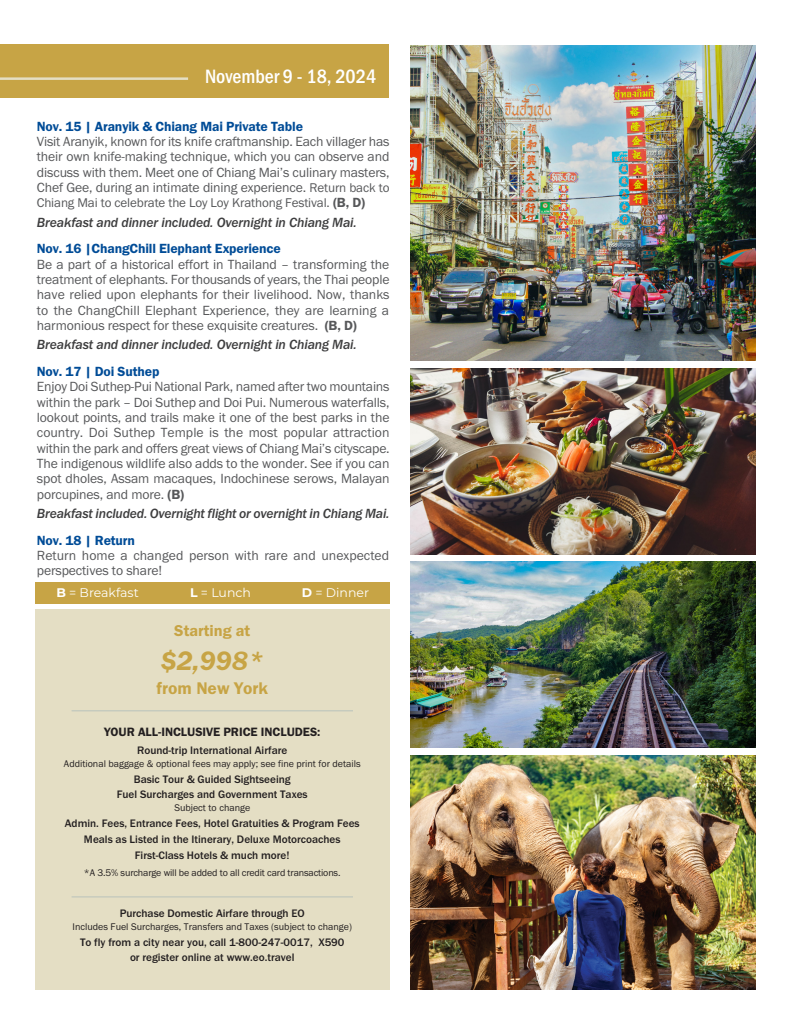
<style>
.page{position:relative;width:810px;height:1035px;background:#fff}
.page>*{position:absolute;margin:0;border:0;box-sizing:border-box;transform-origin:0 0}
.t1{font:27.5px "Franklin Gothic URW Dem Ita";color:#c7a445}
.t2{font:500 20px "Franklin Gothic URW Con";color:#fff}
.t3{font:17.5px "Franklin Gothic URW Dem";color:#c7a445}
.t4{font:16.25px "Franklin Gothic URW Dem";color:#c7a445}
.t5{font:13.75px/15.4px "Franklin Gothic URW Boo";letter-spacing:-.01em;color:#57585a;text-align:justify}
.t6{font:13.75px "Franklin Gothic URW Med Ita";letter-spacing:-.01em;color:#3e3e3f}
.t7{font:13.75px "Franklin Gothic URW Dem";letter-spacing:-.01em;color:#004c97}
.t8{font:13.12px "Franklin Gothic URW Boo";letter-spacing:-.01em;color:#57585a}
.t9{font:12.5px "Franklin Gothic URW Dem";color:#231f20}
.t10{font:12.5px "Montserrat";color:#fff}
.t11{font:500 11.25px/15px "Franklin Gothic URW";color:#231f20;text-align:center}
.t12{font:10px "Franklin Gothic URW Boo";color:#231f20}
.s1{font-size:13.12px}
.s2{font-family:"Franklin Gothic URW Dem";font-size:13.75px}
.s3{font-family:"Franklin Gothic URW Dem"}
.s4{font-weight:700}
</style>
<div class="page">
<div style="left:35px;top:609px;width:354px;height:381px;background:#e4dec4"></div>
<hr style="left:72px;top:896px;width:281px;height:1px;background:#004c97">
<hr style="left:72px;top:710px;width:281px;height:1px;background:#004c97">
<img style="left:410px;top:755px;width:346px;height:235px">
<div style="left:0;top:44px;width:389px;height:53px;background:#c7a445"></div>
<hr style="left:0;top:77px;width:188px;height:3px;background:#e4dec4">
<img style="left:410px;top:45px;width:346px;height:316px">
<img style="left:410px;top:369px;width:346px;height:185px">
<img style="left:410px;top:562px;width:346px;height:185px">
<div style="left:35px;top:582px;width:354px;height:22px;background:#c7a445"></div>
<h2 class="t2" style="left:205px;top:64px;width:173px">November 9 - 18, 2024</h2>
<p class="t7" style="left:37px;top:118px;width:268px">Nov. 15 | Aranyik &amp; Chiang Mai Private Table</p>
<p class="t5" style="left:37px;top:134px;width:354px">Visit Aranyik, known for its knife craftmanship. Each villager has their own knife-making technique, which you can observe and discuss with them. Meet one of Chiang Mai’s culinary masters, Chef Gee, during an intimate dining experience. <span class="s1">Return back to</span></p>
<p class="t8" style="left:37px;top:195px;width:330px">Chiang Mai to celebrate the Loy Loy Krathong Festival. <span class="s2">(B, D)</span></p>
<p class="t6" style="left:37px;top:214px;width:322px">Breakfast and dinner included. Overnight in Chiang Mai.</p>
<p class="t7" style="left:37px;top:240px;width:245px">Nov. 16 |ChangChill Elephant Experience</p>
<p class="t5" style="left:37px;top:256px;width:354px">Be a part of a historical effort in Thailand – transforming the treatment of elephants. For thousands of years, the Thai people have relied upon elephants for their livelihood. Now, thanks to the ChangChill Elephant Experience, they are learning a harmonious respect for these exquisite creatures. <span class="s3">(B, D)</span></p>
<p class="t6" style="left:37px;top:337px;width:322px">Breakfast and dinner included. Overnight in Chiang Mai.</p>
<p class="t7" style="left:37px;top:363px;width:124px">Nov. 17 | Doi Suthep</p>
<p class="t5" style="left:37px;top:379px;width:354px">Enjoy Doi Suthep-Pui National Park, named after two mountains within the park – Doi Suthep and Doi Pui. Numerous waterfalls, lookout points, and trails make it one of the best parks in the country. Doi Suthep Temple is the most popular attraction within the park and offers great views of Chiang Mai’s cityscape.<br>The indigenous wildlife also adds to the wonder. See if you can spot dholes, Assam macaques, Indochinese serows, Malayan porcupines, and more. <span class="s3">(B)</span></p>
<p class="t6" style="left:37px;top:505px;width:354px">Breakfast included. Overnight flight or overnight in Chiang Mai.</p>
<p class="t7" style="left:37px;top:532px;width:100px">Nov. 18 | Return</p>
<p class="t5" style="left:37px;top:547px;width:354px">Return home a changed person with rare and unexpected perspectives to share!</p>
<p class="t10" style="left:56px;top:584px;width:84px"><span class="s4">B</span> = Breakfast</p>
<p class="t10" style="left:190px;top:584px;width:62px"><span class="s4">L</span> = Lunch</p>
<p class="t10" style="left:302px;top:584px;width:69px"><span class="s4">D</span> = Dinner</p>
<p class="t4" style="left:174px;top:621px;width:78px">Starting at</p>
<h1 class="t1" style="left:160px;top:644px;width:105px">$2,998*</h1>
<p class="t3" style="left:157px;top:677px;width:113px">from New York</p>
<p class="t9" style="left:104px;top:724px;width:218px">YOUR ALL-INCLUSIVE PRICE INCLUDES:</p>
<p class="t11" style="left:137px;top:743px;width:152px">Round-trip International Airfare</p>
<p class="t12" style="left:64px;top:757px;width:298px">Additional baggage &amp; optional fees may apply; see fine print for details</p>
<p class="t11" style="left:117px;top:772px;width:192px">Basic Tour &amp; Guided Sightseeing<br>Fuel Surcharges and Government Taxes</p>
<p class="t12" style="left:174px;top:801px;width:77px">Subject to change</p>
<p class="t11" style="left:65px;top:815px;width:296px;line-height:16.2px">Admin. Fees, Entrance Fees, Hotel Gratuities &amp; Program Fees<br>Meals as Listed in the Itinerary, Deluxe Motorcoaches<br>First-Class Hotels &amp; much more!</p>
<p class="t12" style="left:84px;top:866px;width:258px">*A 3.5% surcharge will be added to all credit card transactions.</p>
<p class="t11" style="left:120px;top:906px;width:187px">Purchase Domestic Airfare through EO</p>
<p class="t12" style="left:73px;top:920px;width:281px">Includes Fuel Surcharges, Transfers and Taxes (subject to change)</p>
<p class="t11" style="left:80px;top:935px;width:266px">To fly from a city near you, call 1-800-247-0017, X590 or register online at www.eo.travel</p>
</div>
